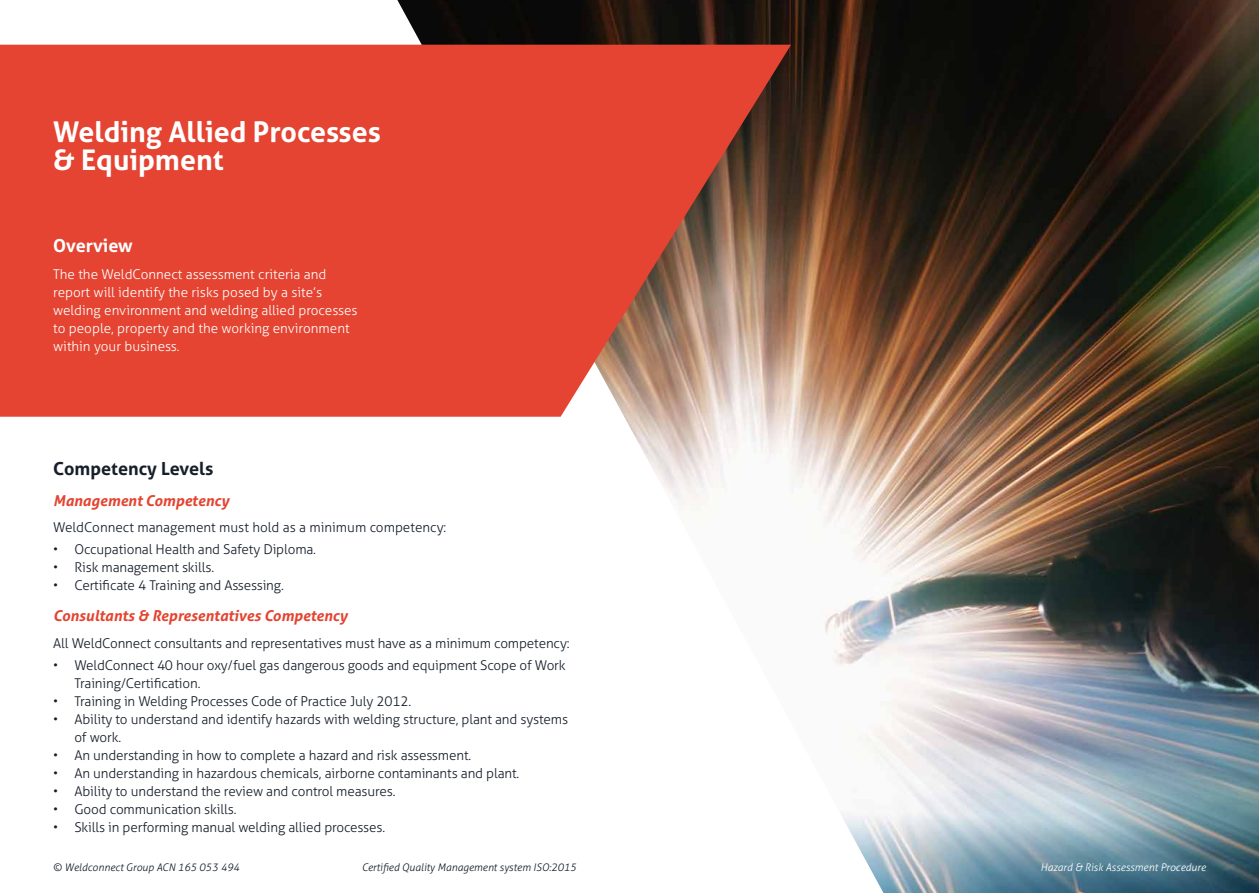
<style>
.page{position:relative;width:1259px;height:893px;background:#fff}
.page>*{position:absolute;margin:0;border:0;box-sizing:border-box;transform-origin:0 0}
.t1{font:700 28.5px/28.5px "Aller";color:#fff}
.t2{font:700 18px "Aller";color:#161e29}
.t3{font:700 18px "Aller";color:#fff}
.t4{font:italic 700 15px "Aller";color:#e44431}
.t5{font:300 13.5px/18px "Aller";letter-spacing:-.01em;color:#161e29}
.t6{font:300 13.5px/18px "Aller";color:#fff}
.t7{font:italic 300 10.5px "Aller";color:#161e29}
.t8{font:italic 300 10.5px "Aller";color:#fff}
</style>
<div class="page">
<img style="left:397px;top:0;width:861px;height:893px">
<svg style="left:0;top:45px;width:791px;height:372px;background:#d94c3a"></svg>
<h1 class="t1" style="left:53px;top:118px;width:329px">Welding Allied Processes &amp; Equipment</h1>
<h2 class="t3" style="left:53px;top:236px;width:81px">Overview</h2>
<p class="t6" style="left:53px;top:265px;width:306px">The the WeldConnect assessment criteria and report will identify the risks posed by a site’s welding environment and welding allied processes to people, property and the working environment within your business.</p>
<h2 class="t2" style="left:53px;top:458px;width:162px">Competency Levels</h2>
<p class="t4" style="left:53px;top:492px;width:177px">Management Competency</p>
<p class="t5" style="left:53px;top:518px;width:395px">WeldConnect management must hold as a minimum competency:</p>
<p class="t5" style="left:53px;top:541px;width:264px">• Occupational Health and Safety Diploma.</p>
<p class="t5" style="left:53px;top:559px;width:162px">• Risk management skills.</p>
<p class="t5" style="left:53px;top:577px;width:232px">• Certificate 4 Training and Assessing.</p>
<p class="t4" style="left:53px;top:607px;width:296px">Consultants &amp; Representatives Competency</p>
<p class="t5" style="left:53px;top:634px;width:518px">All WeldConnect consultants and representatives must have as a minimum competency:</p>
<p class="t5" style="left:74px;top:656px;width:493px;text-indent:-21px">• WeldConnect 40 hour oxy/fuel gas dangerous goods and equipment Scope of Work<br>Training/Certification.</p>
<p class="t5" style="left:53px;top:692px;width:359px">• Training in Welding Processes Code of Practice July 2012.</p>
<p class="t5" style="left:74px;top:710px;width:495px;text-indent:-21px">• Ability to understand and identify hazards with welding structure, plant and systems of work.</p>
<p class="t5" style="left:53px;top:746px;width:419px">• An understanding in how to complete a hazard and risk assessment.</p>
<p class="t5" style="left:53px;top:764px;width:468px">• An understanding in hazardous chemicals, airborne contaminants and plant.</p>
<p class="t5" style="left:53px;top:782px;width:344px">• Ability to understand the review and control measures.</p>
<p class="t5" style="left:53px;top:800px;width:185px">• Good communication skills.</p>
<p class="t5" style="left:53px;top:818px;width:333px">• Skills in performing manual welding allied processes.</p>
<p class="t7" style="left:53px;top:861px;width:188px">© Weldconnect Group ACN 165 053 494</p>
<p class="t7" style="left:362px;top:861px;width:216px">Certified Quality Management system ISO:2015</p>
<p class="t8" style="left:1040px;top:861px;width:167px">Hazard &amp; Risk Assessment Procedure</p>
</div>
